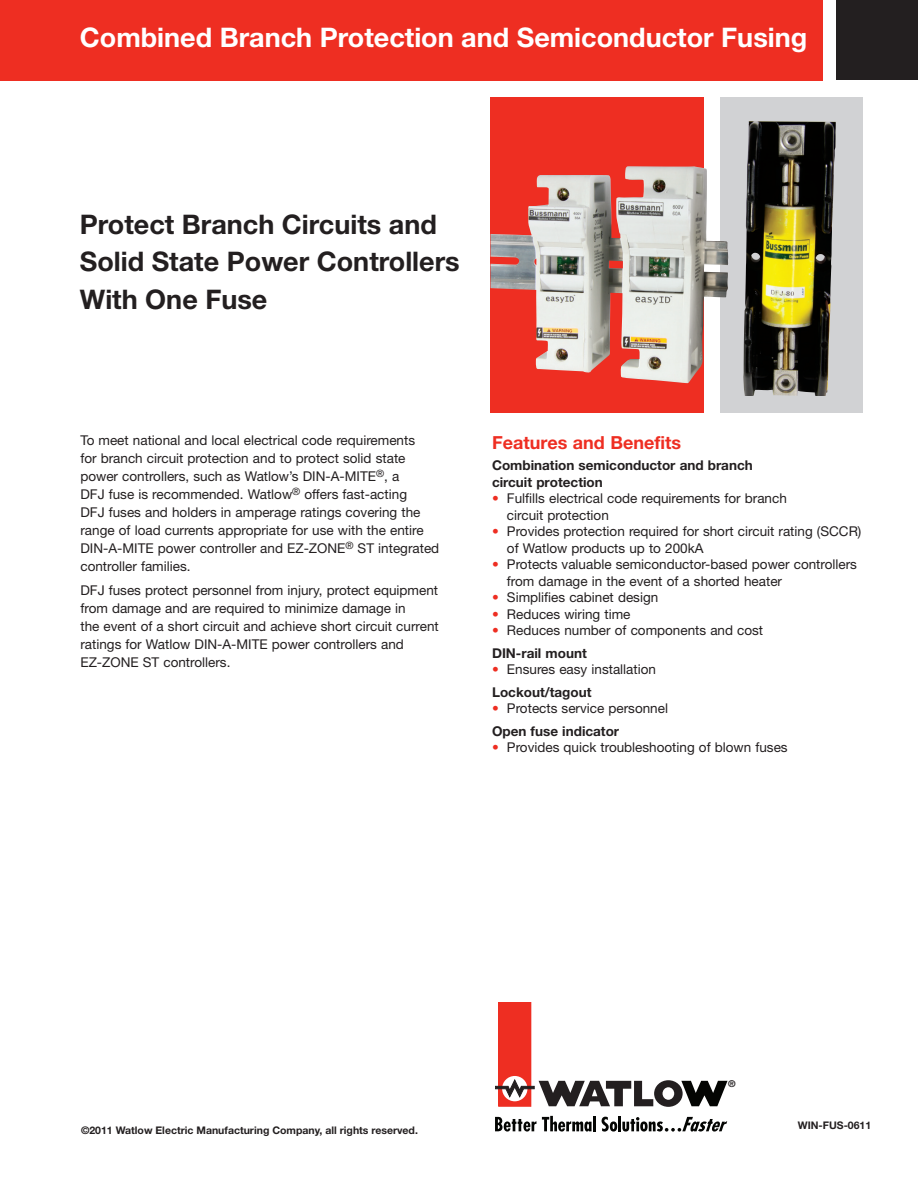
<style>
.page{position:relative;width:918px;height:1188px;background:#fff}
.page>*{position:absolute;margin:0;border:0;box-sizing:border-box;transform-origin:0 0}
.t1{font:700 27px/37.5px "Helvetica Neue LT Std";color:#231f20}
.t2{font:700 27px "Helvetica Neue LT Std";color:#fff}
.t3{font:700 18px "Helvetica Neue LT Std";color:#ee2e22}
.t4{font:13.5px/18px "Helvetica Neue LT Std";color:#231f20}
.t5{font:700 13.5px/16.5px "Helvetica Neue LT Std";color:#231f20}
.t6{font:700 10.5px "Helvetica Neue LT Std";color:#231f20}
.t7{font:700 9.45px "Helvetica Neue";color:#231f20}
.s1{color:#ee2e22}
.s2{font-weight:700}
</style>
<div class="page">
<div style="left:490px;top:97px;width:214px;height:316px;background:#ee2e22"></div>
<div style="left:721px;top:97px;width:142px;height:315px;background:#d1d2d4"></div>
<div style="left:0;top:0;width:822px;height:80px;background:#ee2e22"></div>
<div style="left:836px;top:0;width:82px;height:80px;background:#231f20"></div>
<svg style="left:495px;top:1117px;width:41px;height:15px"></svg>
<svg style="left:542px;top:1116px;width:50px;height:16px"></svg>
<hr style="left:593px;top:1116px;width:3px;height:15px;background:#040503">
<hr style="left:618px;top:1116px;width:3px;height:15px;background:#040503">
<svg style="left:602px;top:1117px;width:125px;height:15px"></svg>
<svg style="left:495px;top:1002px;width:233px;height:105px"></svg>
<img style="left:490px;top:121px;width:346px;height:275px">
<h1 class="t2" style="left:80px;top:21px;width:729px">Combined Branch Protection and Semiconductor Fusing</h1>
<h1 class="t1" style="left:80px;top:205px;width:381px">Protect Branch Circuits and<br>Solid State Power Controllers<br>With One Fuse</h1>
<p class="t4" style="left:80px;top:431px;width:360px">To meet national and local electrical code requirements<br>for branch circuit protection and to protect solid state power controllers, such as Watlow’s DIN-A-MITE<sup>®</sup>, a<br>DFJ fuse is recommended. Watlow<sup>®</sup> offers fast-acting<br>DFJ fuses and holders in amperage ratings covering the range of load currents appropriate for use with the entire DIN-A-MITE power controller and EZ-ZONE<sup>®</sup> ST integrated controller families.</p>
<p class="t4" style="left:80px;top:581px;width:360px">DFJ fuses protect personnel from injury, protect equipment from damage and are required to minimize damage in<br>the event of a short circuit and achieve short circuit current ratings for Watlow DIN-A-MITE power controllers and EZ-ZONE ST controllers.</p>
<h2 class="t3" style="left:492px;top:432px;width:191px">Features and Benefits</h2>
<p class="t5" style="left:492px;top:457px;width:262px">Combination semiconductor and branch circuit protection</p>
<p class="t4" style="left:507px;top:490px;width:281px;line-height:16.5px;text-indent:-15px"><span class="s1">•</span> Fulfills electrical code requirements for branch circuit protection</p>
<p class="t4" style="left:507px;top:523px;width:356px;line-height:16.5px;text-indent:-15px"><span class="s1">•</span> Provides protection required for short circuit rating (SCCR) of Watlow products up to 200kA</p>
<p class="t4" style="left:507px;top:556px;width:352px;line-height:16.5px;text-indent:-15px"><span class="s1">•</span> Protects valuable semiconductor-based power controllers from damage in the event of a shorted heater</p>
<p class="t4" style="left:492px;top:588px;width:168px"><span class="s1">•</span> Simplifies cabinet design</p>
<p class="t4" style="left:492px;top:605px;width:140px"><span class="s1">•</span> Reduces wiring time</p>
<p class="t4" style="left:492px;top:619px;width:273px;line-height:22.5px"><span class="s1">•</span> Reduces number of components and cost<br><span class="s2">DIN-rail mount</span></p>
<p class="t4" style="left:492px;top:658px;width:166px;line-height:22.5px"><span class="s1">•</span> Ensures easy installation<br><span class="s2">Lockout/tagout</span></p>
<p class="t4" style="left:492px;top:697px;width:178px;line-height:22.5px"><span class="s1">•</span> Protects service personnel<br><span class="s2">Open fuse indicator</span></p>
<p class="t4" style="left:492px;top:738px;width:297px"><span class="s1">•</span> Provides quick troubleshooting of blown fuses</p>
<p class="t6" style="left:81px;top:1124px;width:338px">©2011 Watlow Electric Manufacturing Company, all rights reserved.</p>
<p class="t7" style="left:728px;top:1078px;width:9px">®</p>
<p class="t6" style="left:798px;top:1119px;width:75px">WIN-FUS-0611</p>
</div>
